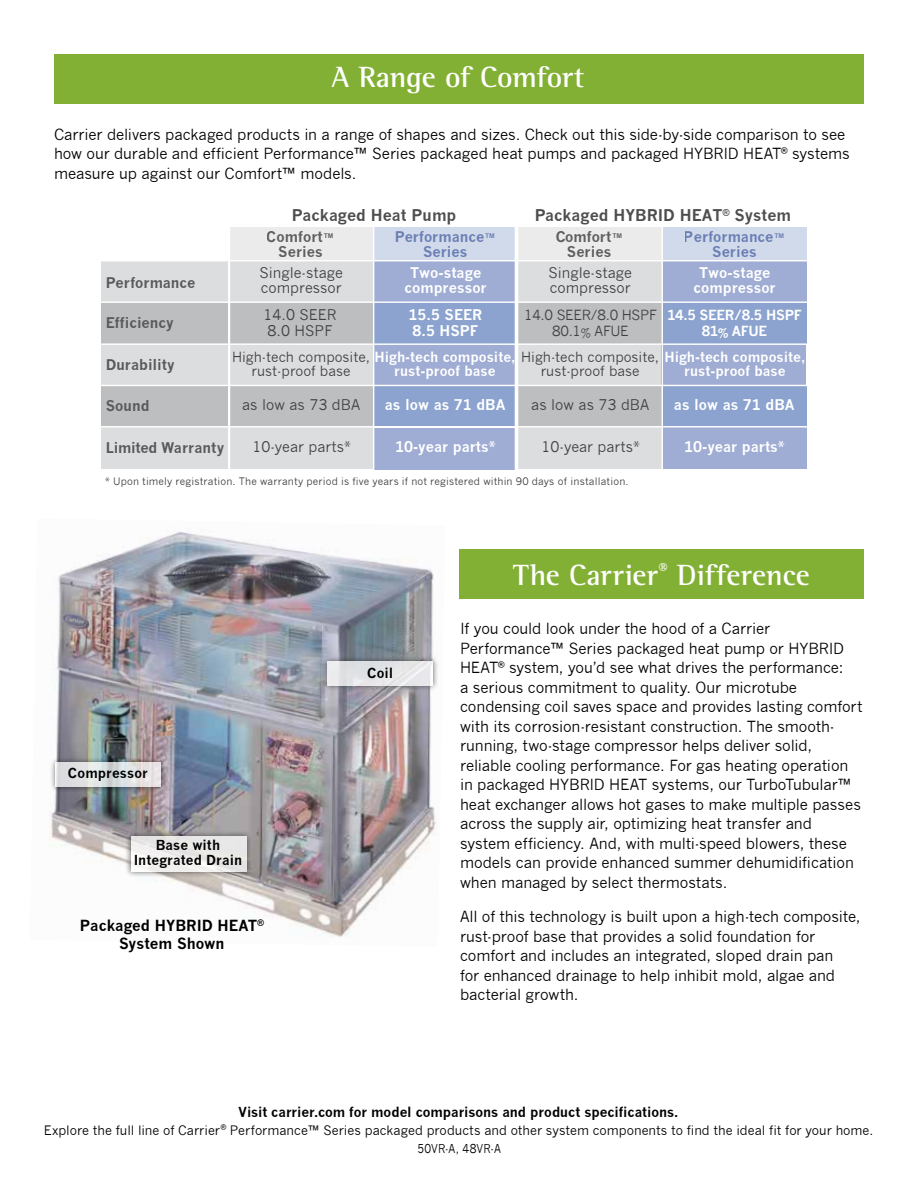
<style>
.page{position:relative;width:918px;height:1188px;background:#fff}
.page>*{position:absolute;margin:0;border:0;box-sizing:border-box;transform-origin:0 0}
.t1{font:700 30px "Rotis Semi Serif";letter-spacing:-.005em;color:#fff}
.t2{font:700 15.9px "News Gothic";color:#000}
.t3{font:15px/19.5px "News Gothic";letter-spacing:-.01em;color:#000}
.t4{font:700 15px/18px "News Gothic";color:#000;text-align:center}
.t5{font:14.4px/15.9px "News Gothic";color:#414042}
.t6{font:700 14.4px/15.9px "News Gothic";color:#fff;text-align:center}
.t7{font:700 14.4px "News Gothic";color:#58595b}
.t8{font:700 14.4px/14.4px "News Gothic";color:#25408e;text-align:center}
.t9{font:700 14.4px/14.4px "News Gothic";color:#000;text-align:center}
.t10{font:700 13.65px/14.4px "News Gothic";color:#fff}
.t11{font:13.65px "News Gothic";color:#414042}
.t12{font:13.65px/15.9px "News Gothic";letter-spacing:-.025em;color:#414042;text-align:center}
.t13{font:700 13.65px/15.9px "News Gothic";letter-spacing:-.025em;color:#fff;text-align:center}
.t14{font:700 13.5px/15px "News Gothic";color:#000;text-align:center}
.t15{font:12.75px "News Gothic";color:#000}
.t16{font:12px "News Gothic";letter-spacing:.01em;color:#000;scale:.9 1}
.t17{font:10.05px "News Gothic";letter-spacing:.015em;color:#414042}
.s1{font-size:11.55px}
.s2{font-size:10.8px}
.s3{font-weight:400;color:#414042}
</style>
<div class="page">
<div style="left:459px;top:549px;width:405px;height:50px;background:#82b034"></div>
<div style="left:54px;top:54px;width:810px;height:50px;background:#82b034"></div>
<div style="left:101px;top:385px;width:128px;height:42px;background:#bcbec0"></div>
<div style="left:101px;top:344px;width:128px;height:41px;background:#dcddde"></div>
<div style="left:101px;top:260px;width:128px;height:42px;background:#dcddde"></div>
<div style="left:101px;top:302px;width:128px;height:42px;background:#bcbec0"></div>
<div style="left:229px;top:344px;width:145px;height:41px;background:#dcddde"></div>
<div style="left:229px;top:260px;width:145px;height:42px;background:#dcddde"></div>
<div style="left:229px;top:427px;width:145px;height:42px;background:#dcddde"></div>
<div style="left:229px;top:302px;width:145px;height:42px;background:#bcbec0"></div>
<div style="left:229px;top:385px;width:145px;height:42px;background:#bcbec0"></div>
<div style="left:229px;top:227px;width:145px;height:33px;background:#ebebec"></div>
<div style="left:518px;top:344px;width:144px;height:41px;background:#dcddde"></div>
<div style="left:518px;top:260px;width:144px;height:42px;background:#dcddde"></div>
<div style="left:518px;top:427px;width:144px;height:42px;background:#dcddde"></div>
<div style="left:518px;top:302px;width:144px;height:42px;background:#bcbec0"></div>
<div style="left:518px;top:385px;width:144px;height:42px;background:#bcbec0"></div>
<div style="left:518px;top:227px;width:144px;height:33px;background:#ebebec"></div>
<div style="left:374px;top:344px;width:144px;height:41px;background:#9facd3"></div>
<div style="left:373px;top:260px;width:145px;height:42px;background:#9facd3"></div>
<div style="left:373px;top:428px;width:145px;height:42px;background:#9facd3"></div>
<div style="left:373px;top:302px;width:145px;height:42px;background:#8ba3ce"></div>
<div style="left:373px;top:227px;width:145px;height:33px;background:#d1daeb"></div>
<div style="left:374px;top:385px;width:144px;height:42px;background:#8ba3ce"></div>
<div style="left:662px;top:344px;width:144px;height:41px;background:#9facd3"></div>
<div style="left:662px;top:260px;width:145px;height:42px;background:#9facd3"></div>
<div style="left:662px;top:427px;width:145px;height:42px;background:#9facd3"></div>
<div style="left:662px;top:302px;width:145px;height:42px;background:#8ba3ce"></div>
<div style="left:662px;top:227px;width:145px;height:33px;background:#d1daeb"></div>
<div style="left:662px;top:385px;width:145px;height:42px;background:#8ba3ce"></div>
<div style="left:101px;top:427px;width:128px;height:42px;background:#dcddde"></div>
<hr style="left:228px;top:226px;width:2px;height:245px;background:#fff">
<hr style="left:662px;top:226px;width:1px;height:245px;background:#fff">
<hr style="left:101px;top:301px;width:712px;height:2px;background:#fff">
<hr style="left:101px;top:343px;width:712px;height:2px;background:#fff">
<hr style="left:101px;top:385px;width:712px;height:1px;background:#fff">
<hr style="left:101px;top:426px;width:712px;height:1px;background:#fff">
<hr style="left:101px;top:260px;width:712px;height:1px;background:#fff">
<hr style="left:515px;top:224px;width:3px;height:247px;background:#fff">
<hr style="left:373px;top:226px;width:1px;height:245px;background:#fff">
<img style="left:49px;top:532px;width:388px;height:406px">
<div style="left:49px;top:757px;width:118px;height:36px;background:#000;opacity:.75"></div>
<svg style="left:55px;top:762px;width:106px;height:25px;background:#dfe0e1"></svg>
<div style="left:322px;top:655px;width:117px;height:37px;background:#000;opacity:.75"></div>
<div style="left:327px;top:661px;width:106px;height:25px;background:#e6e6e8"></div>
<div style="left:125px;top:831px;width:128px;height:47px;background:#000;opacity:.75"></div>
<svg style="left:131px;top:836px;width:115px;height:36px;fill:#eae9e8"></svg>
<h1 class="t1" style="left:332px;top:66px;width:254px">A Range of Comfort</h1>
<p class="t3" style="left:54px;top:126px;width:797px">Carrier delivers packaged products in a range of shapes and sizes. Check out this side-by-side comparison to see how our durable and efficient Performance™ Series packaged heat pumps and packaged HYBRID HEAT<sup>®</sup> systems measure up against our Comfort™ models.</p>
<p class="t7" style="left:106px;top:277px;width:91px">Performance</p>
<p class="t7" style="left:106px;top:318px;width:69px">Efficiency</p>
<p class="t2" style="left:292px;top:209px;width:166px">Packaged Heat Pump</p>
<p class="t2" style="left:534px;top:209px;width:258px">Packaged HYBRID HEAT<sup>®</sup> System</p>
<p class="t9" style="left:267px;top:231px;width:69px">Comfort<span class="s1">™<br></span>Series</p>
<p class="t8" style="left:395px;top:231px;width:103px">Performance<span class="s1">™<br></span>Series</p>
<p class="t9" style="left:555px;top:231px;width:69px">Comfort<span class="s1">™<br></span>Series</p>
<p class="t8" style="left:684px;top:231px;width:103px">Performance<span class="s1">™<br></span>Series</p>
<p class="t5" style="left:260px;top:266px;width:85px">Single-stage compressor</p>
<p class="t6" style="left:405px;top:266px;width:84px">Two-stage compressor</p>
<p class="t5" style="left:549px;top:266px;width:85px">Single-stage compressor</p>
<p class="t6" style="left:694px;top:266px;width:84px">Two-stage compressor</p>
<p class="t5" style="left:264px;top:308px;width:75px">14.0 SEER<br>8.0 HSPF</p>
<p class="t6" style="left:409px;top:308px;width:75px;text-align:left">15.5 SEER<br>8.5 HSPF</p>
<p class="t12" style="left:524px;top:309px;width:134px">14.0 SEER/8.0 HSPF<br>80.1<span class="s2">%</span> AFUE</p>
<p class="t13" style="left:667px;top:309px;width:136px">14.5 SEER/8.5 HSPF<br>81<span class="s2">%</span> AFUE</p>
<p class="t10" style="left:394px;top:351px;width:413px;text-indent:-162px"><span class="s3">High-tech composite,</span> High-tech composite, <span class="s3">High-tech composite,</span> High-tech composite, rust-proof base</p>
<p class="t7" style="left:106px;top:359px;width:71px">Durability</p>
<p class="t7" style="left:106px;top:400px;width:45px">Sound</p>
<p class="t7" style="left:106px;top:442px;width:120px">Limited Warranty</p>
<p class="t10" style="left:684px;top:366px;width:103px">rust-proof base</p>
<p class="t11" style="left:252px;top:366px;width:100px">rust-proof base</p>
<p class="t11" style="left:541px;top:366px;width:100px">rust-proof base</p>
<p class="t5" style="left:242px;top:399px;width:120px">as low as 73 dBA</p>
<p class="t6" style="left:385px;top:399px;width:122px">as low as 71 dBA</p>
<p class="t5" style="left:252px;top:440px;width:100px">10-year parts*</p>
<p class="t6" style="left:395px;top:440px;width:102px">10-year parts*</p>
<p class="t5" style="left:531px;top:399px;width:120px">as low as 73 dBA</p>
<p class="t6" style="left:674px;top:399px;width:122px">as low as 71 dBA</p>
<p class="t5" style="left:541px;top:440px;width:100px">10-year parts*</p>
<p class="t6" style="left:684px;top:440px;width:102px">10-year parts*</p>
<p class="t17" style="left:105px;top:478px;width:525px">* Upon timely registration. The warranty period is five years if not registered within 90 days of installation.</p>
<p class="t14" style="left:68px;top:767px;width:82px">Compressor</p>
<p class="t14" style="left:134px;top:839px;width:110px">Base with<br>Integrated Drain</p>
<p class="t4" style="left:80px;top:918px;width:185px">Packaged HYBRID HEAT<sup>®<br></sup>System Shown</p>
<p class="t14" style="left:367px;top:667px;width:27px">Coil</p>
<h1 class="t1" style="left:513px;top:564px;width:298px">The Carrier<sup>®</sup> Difference</h1>
<p class="t3" style="left:460px;top:620px;width:404px">If you could look under the hood of a Carrier Performance™ Series packaged heat pump or HYBRID HEAT<sup>®</sup> system, you’d see what drives the performance:<br>a serious commitment to quality. Our microtube condensing coil saves space and provides lasting comfort with its corrosion-resistant construction. The smooth&shy;running, two-stage compressor helps deliver solid, reliable cooling performance. For gas heating operation in packaged HYBRID HEAT systems, our TurboTubular™ heat exchanger allows hot gases to make multiple passes across the supply air, optimizing heat transfer and system efficiency. And, with multi-speed blowers, these models can provide enhanced summer dehumidification when managed by select thermostats.</p>
<p class="t3" style="left:460px;top:908px;width:402px">All of this technology is built upon a high-tech composite, rust-proof base that provides a solid foundation for comfort and includes an integrated, sloped drain pan<br>for enhanced drainage to help inhibit mold, algae and bacterial growth.</p>
<p class="t14" style="left:239px;top:1105px;width:441px">Visit carrier.com for model comparisons and product specifications.</p>
<p class="t15" style="left:44px;top:1125px;width:831px">Explore the full line of Carrier<sup>®</sup> Performance™ Series packaged products and other system components to find the ideal fit for your home.</p>
<p class="t16" style="left:418px;top:1144px;width:94px">50VR-A, 48VR-A</p>
</div>
